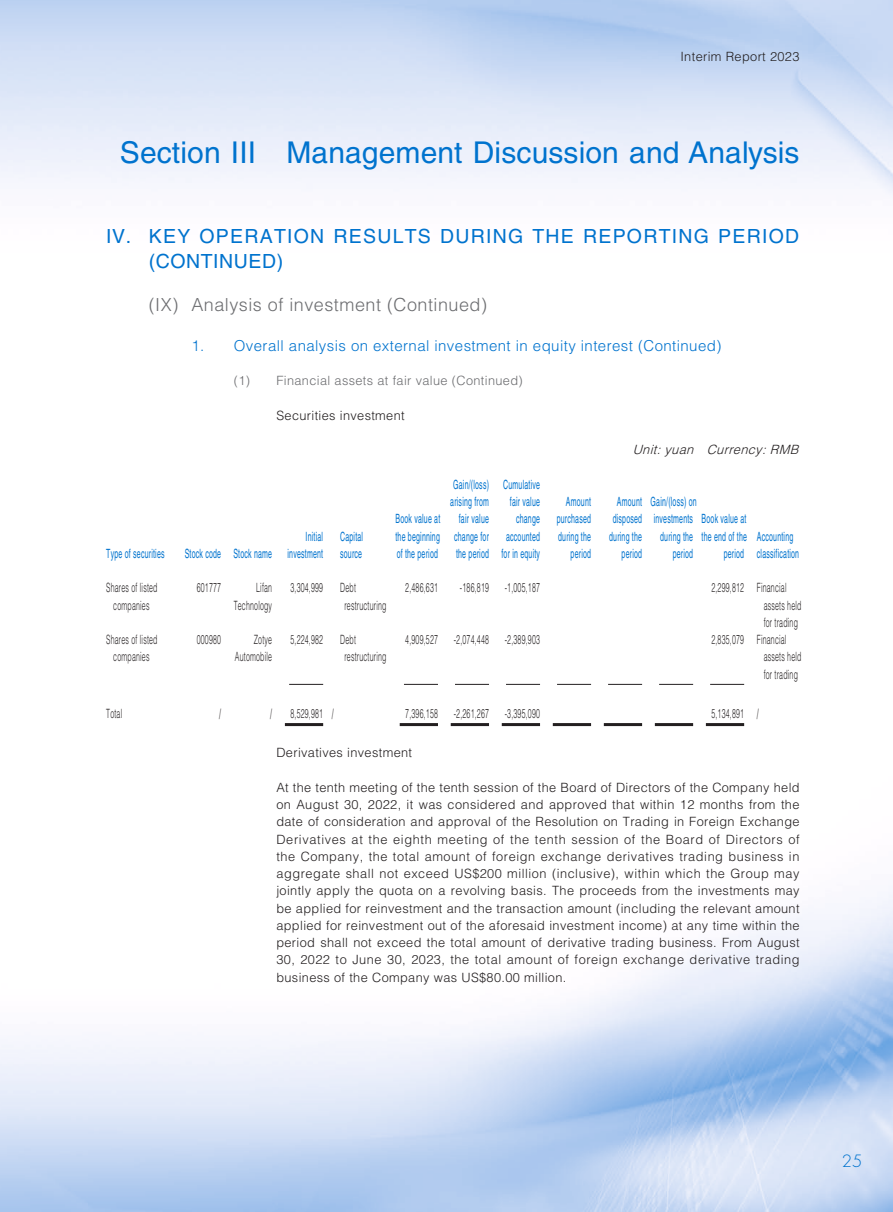
<style>
.page{position:relative;width:893px;height:1212px;background:#fff}
.page>*{position:absolute;margin:0;border:0;box-sizing:border-box;transform-origin:0 0}
.t1{font:30px "Helvetica LT Std";letter-spacing:.005em;color:#0073ce}
.t2{font:19.5px/25.5px "Helvetica LT Std";letter-spacing:.065em;color:#0073ce}
.t3{font:300 18px "Helvetica LT Std";letter-spacing:.03em;color:#6c6d70}
.t4{font:300 16.5px "Futura Std";color:#0073ce}
.t5{font:300 15px "Helvetica LT Std";letter-spacing:.03em;color:#0073ce}
.t6{font:300 12.75px/17.2px "Helvetica LT Std";letter-spacing:.03em;color:#231f20;text-align:justify}
.t7{font:12.75px/17.2px "Helvetica LT Std";letter-spacing:.03em;color:#0073ce;text-align:right;scale:.55 1}
.t8{font:300 12.75px/17.2px "Helvetica LT Std";letter-spacing:.03em;color:#231f20;scale:.55 1}
.t9{font:300 12.75px "Helvetica LT Std";letter-spacing:.03em;color:#6c6d70}
.t10{font:italic 300 12.75px "Helvetica LT Std";color:#231f20}
</style>
<div class="page">
<img style="left:0;top:0;width:893px;height:1212px">
<hr style="left:289px;top:684px;width:34px;height:1px;background:#231f20">
<hr style="left:404px;top:684px;width:34px;height:1px;background:#231f20">
<hr style="left:455px;top:684px;width:34px;height:1px;background:#231f20">
<hr style="left:506px;top:684px;width:34px;height:1px;background:#231f20">
<hr style="left:557px;top:684px;width:34px;height:1px;background:#231f20">
<hr style="left:608px;top:684px;width:34px;height:1px;background:#231f20">
<hr style="left:659px;top:684px;width:34px;height:1px;background:#231f20">
<hr style="left:710px;top:684px;width:34px;height:1px;background:#231f20">
<hr style="left:285px;top:723px;width:38px;height:3px;background:#231f20">
<hr style="left:400px;top:723px;width:38px;height:3px;background:#231f20">
<hr style="left:451px;top:723px;width:38px;height:3px;background:#231f20">
<hr style="left:502px;top:723px;width:38px;height:3px;background:#231f20">
<hr style="left:553px;top:723px;width:38px;height:3px;background:#231f20">
<hr style="left:604px;top:723px;width:38px;height:3px;background:#231f20">
<hr style="left:655px;top:723px;width:38px;height:3px;background:#231f20">
<hr style="left:706px;top:723px;width:38px;height:3px;background:#231f20">
<p class="t6" style="left:680px;top:48px;width:121px">Interim Report 2023</p>
<h1 class="t1" style="left:120px;top:135px;width:681px">Section III Management Discussion and Analysis</h1>
<h2 class="t2" style="left:149px;top:223px;width:652px;text-indent:-43px">IV. KEY OPERATION RESULTS DURING THE REPORTING PERIOD (CONTINUED)</h2>
<h3 class="t3" style="left:149px;top:293px;width:340px">(IX) Analysis of investment (Continued)</h3>
<p class="t5" style="left:191px;top:336px;width:531px">1. Overall analysis on external investment in equity interest (Continued)</p>
<p class="t9" style="left:234px;top:373px;width:290px">(1) Financial assets at fair value (Continued)</p>
<p class="t6" style="left:276px;top:406px;width:130px">Securities investment</p>
<p class="t10" style="left:633px;top:442px;width:171px">Unit:yuan Currency:RMB</p>
<p class="t7" style="left:106px;top:545px;width:107px">Type of securities</p>
<p class="t7" style="left:185px;top:545px;width:161px">Stock code Stock name</p>
<p class="t7" style="left:287px;top:527px;width:66px">Initial investment</p>
<p class="t7" style="left:340px;top:527px;width:43px;text-align:left">Capital source</p>
<p class="t7" style="left:395px;top:510px;width:83px;text-align:justify">Book value at the beginning of the period</p>
<p class="t7" style="left:450px;top:476px;width:72px">Gain/(loss) arising from fair value change for the period</p>
<p class="t7" style="left:501px;top:476px;width:72px">Cumulative fair value change accounted for in equity</p>
<p class="t7" style="left:557px;top:493px;width:64px">Amount purchased during the period</p>
<p class="t7" style="left:609px;top:493px;width:61px">Amount disposed during the period</p>
<p class="t7" style="left:651px;top:493px;width:85px">Gain/(loss) on investments during the period</p>
<p class="t7" style="left:702px;top:510px;width:84px">Book value at the end of the period</p>
<p class="t7" style="left:757px;top:527px;width:78px;text-align:left">Accounting classification</p>
<p class="t8" style="left:106px;top:579px;width:95px;text-align:center">Shares of listed companies</p>
<p class="t8" style="left:197px;top:579px;width:46px">601777</p>
<p class="t8" style="left:234px;top:579px;width:71px;text-align:right">Lifan<br>Technology</p>
<p class="t8" style="left:290px;top:579px;width:61px">3,304,999</p>
<p class="t8" style="left:344px;top:579px;width:78px;text-indent:-4px">Debt restructuring</p>
<p class="t8" style="left:405px;top:579px;width:61px">2,486,631</p>
<p class="t8" style="left:460px;top:579px;width:147px">-186,819 -1,005,187</p>
<p class="t8" style="left:764px;top:579px;width:70px;text-indent:-52px">2,299,812 Financial assets held for trading</p>
<p class="t8" style="left:106px;top:631px;width:95px;text-align:center">Shares of listed companies</p>
<p class="t8" style="left:197px;top:631px;width:46px">000980</p>
<p class="t8" style="left:235px;top:631px;width:69px;text-align:right">Zotye<br>Automobile</p>
<p class="t8" style="left:290px;top:631px;width:61px">5,224,982</p>
<p class="t8" style="left:344px;top:631px;width:78px;text-indent:-4px">Debt restructuring</p>
<p class="t8" style="left:405px;top:631px;width:247px">4,909,527 -2,074,448 -2,389,903</p>
<p class="t8" style="left:764px;top:631px;width:70px;text-indent:-52px">2,835,079 Financial assets held for trading</p>
<p class="t8" style="left:106px;top:704px;width:31px">Total</p>
<p class="t8" style="left:219px;top:704px;width:5px">/</p>
<p class="t8" style="left:270px;top:704px;width:5px">/</p>
<p class="t8" style="left:290px;top:704px;width:80px">8,529,981 /</p>
<p class="t8" style="left:405px;top:704px;width:247px">7,396,158 -2,261,267 -3,395,090</p>
<p class="t8" style="left:711px;top:704px;width:88px">5,134,891 /</p>
<p class="t6" style="left:276px;top:744px;width:137px">Derivatives investment</p>
<p class="t6" style="left:276px;top:778px;width:525px">At the tenth meeting of the tenth session of the Board of Directors of the Company held on August 30, 2022, it was considered and approved that within 12 months from the date of consideration and approval of the Resolution on Trading in Foreign Exchange Derivatives at the eighth meeting of the tenth session of the Board of Directors of the Company, the total amount of foreign exchange derivatives trading business in aggregate shall not exceed US$200 million (inclusive), within which the Group may jointly apply the quota on a revolving basis. The proceeds from the investments may be applied for reinvestment and the transaction amount (including the relevant amount applied for reinvestment out of the aforesaid investment income) at any time within the period shall not exceed the total amount of derivative trading business. From August 30, 2022 to June 30, 2023, the total amount of foreign exchange derivative trading business of the Company was US$80.00 million.</p>
<p class="t4" style="left:842px;top:1151px;width:22px">25</p>
</div>
